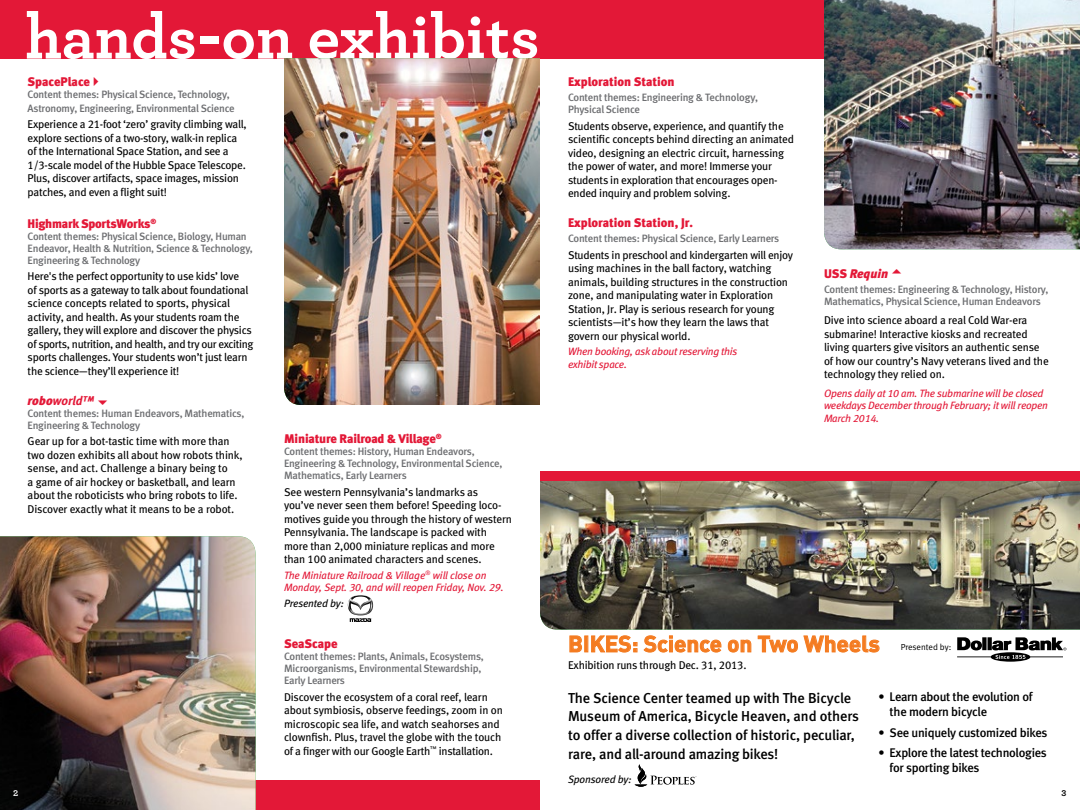
<style>
.page{position:relative;width:1080px;height:810px;background:#fff}
.page>*{position:absolute;margin:0;border:0;box-sizing:border-box;transform-origin:0 0}
.t1{font:65px "Archer Bold LF";color:#fff}
.t2{font:700 22.5px "DIN";color:#f47b20}
.t3{font:14.38px/18.8px "Meta Medium LF";letter-spacing:-.005em;color:#000}
.t4{font:12.5px/15px "Meta Medium LF";letter-spacing:-.02em;color:#000}
.t5{font:12.5px "Meta Black Lf";letter-spacing:-.01em;color:#e31837}
.t6{font:italic 12.5px "Meta Bold Lf";letter-spacing:-.005em;color:#e31837}
.t7{font:italic 12.5px "Meta Black Lf";color:#e31837}
.t8{font:11.25px/13.5px "Meta Book LF";letter-spacing:-.015em;color:#000}
.t9{font:10.62px/12px "Meta Medium LF";letter-spacing:-.02em;color:#6d6e71}
.t10{font:italic 10.62px/12.8px "Meta Book LF";letter-spacing:-.02em;color:#e31837}
.t11{font:italic 10.62px "Meta Book LF";letter-spacing:-.015em;color:#000}
.t12{font:8.75px "Meta Normal LF";color:#000}
.t13{font:8.75px "Archer Bold LF";color:#000}
.t14{font:8.75px "Archer Bold LF";color:#fff}
.s1{font-family:"Meta Black Lf"}
.s2{font-style:normal}
</style>
<div class="page">
<div style="left:0;top:0;width:1080px;height:58px;background:#e31837"></div>
<div style="left:0;top:781px;width:540px;height:29px;background:#e31837"></div>
<img style="left:824px;top:0;width:256px;height:249px">
<img style="left:0;top:536px;width:256px;height:274px">
<img style="left:540px;top:481px;width:540px;height:149px">
<svg style="left:570px;top:636px;width:12px;height:16px"></svg>
<svg style="left:591px;top:635px;width:46px;height:17px"></svg>
<svg style="left:644px;top:635px;width:77px;height:17px"></svg>
<svg style="left:728px;top:640px;width:23px;height:12px"></svg>
<svg style="left:758px;top:636px;width:40px;height:16px"></svg>
<svg style="left:804px;top:636px;width:75px;height:16px"></svg>
<div style="left:540px;top:471px;width:540px;height:10px;background:#e31837"></div>
<svg style="left:957px;top:637px;width:109px;height:25px"></svg>
<img style="left:284px;top:58px;width:256px;height:347px">
<svg style="left:635px;top:764px;width:62px;height:23px"></svg>
<img style="left:348px;top:595px;width:25px;height:27px">
<h1 class="t1" style="left:25px;top:-4px;width:516px">hands-on exhibits</h1>
<p class="t5" style="left:28px;top:75px;width:64px">SpacePlace</p>
<p class="t9" style="left:28px;top:88px;width:209px;line-height:13.5px">Content themes: Physical Science, Technology,<br>Astronomy, Engineering, Environmental Science</p>
<p class="t8" style="left:28px;top:118px;width:221px">Experience a 21-foot ‘zero’ gravity climbing wall, explore sections of a two-story, walk-in replica of the International Space Station, and see a 1/3-scale model of the Hubble Space Telescope.<br>Plus, discover artifacts, space images, mission patches, and even a flight suit!</p>
<p class="t5" style="left:28px;top:216px;width:130px">Highmark SportsWorks<sup>®</sup></p>
<p class="t9" style="left:28px;top:230px;width:227px">Content themes: Physical Science, Biology, Human<br>Endeavor, Health &amp; Nutrition, Science &amp; Technology,<br>Engineering &amp; Technology</p>
<p class="t8" style="left:28px;top:269px;width:227px">Here's the perfect opportunity to use kids’ love<br>of sports as a gateway to talk about foundational science concepts related to sports, physical activity, and health. As your students roam the gallery, they will explore and discover the physics of sports, nutrition, and health, and try our exciting sports challenges. Your students won’t just learn the science—they’ll experience it!</p>
<p class="t6" style="left:28px;top:393px;width:68px"><span class="s1">robo</span>world™</p>
<p class="t9" style="left:28px;top:407px;width:218px">Content themes: Human Endeavors, Mathematics,<br>Engineering &amp; Technology</p>
<p class="t8" style="left:28px;top:434px;width:217px">Gear up for a bot-tastic time with more than two dozen exhibits all about how robots think, sense, and act. Challenge a binary being to<br>a game of air hockey or basketball, and learn about the roboticists who bring robots to life.<br>Discover exactly what it means to be a robot.</p>
<p class="t5" style="left:284px;top:431px;width:159px">Miniature Railroad &amp; Village<sup>®</sup></p>
<p class="t9" style="left:284px;top:445px;width:220px">Content themes: History, Human Endeavors,<br>Engineering &amp; Technology, Environmental Science,<br>Mathematics, Early Learners</p>
<p class="t8" style="left:284px;top:485px;width:229px">See western Pennsylvania’s landmarks as<br>you’ve never seen them before! Speeding loco&shy;motives guide you through the history of western Pennsylvania. The landscape is packed with more than 2,000 miniature replicas and more than 100 animated characters and scenes.</p>
<p class="t10" style="left:284px;top:569px;width:221px">The Miniature Railroad &amp; Village<sup>®</sup> will close on<br>Monday, Sept. 30, and will reopen Friday, Nov. 29.</p>
<p class="t11" style="left:284px;top:597px;width:61px">Presented by:</p>
<p class="t5" style="left:284px;top:637px;width:55px">SeaScape</p>
<p class="t9" style="left:284px;top:651px;width:201px">Content themes: Plants, Animals, Ecosystems,<br>Microorganisms, Environmental Stewardship,<br>Early Learners</p>
<p class="t8" style="left:284px;top:690px;width:220px">Discover the ecosystem of a coral reef, learn about symbiosis, observe feedings, zoom in on microscopic sea life, and watch seahorses and clownfish. Plus, travel the globe with the touch of a finger with our Google Earth<sup>™</sup> installation.</p>
<p class="t14" style="left:13px;top:788px;width:7px">2</p>
<p class="t5" style="left:568px;top:75px;width:108px">Exploration Station</p>
<p class="t9" style="left:568px;top:92px;width:192px">Content themes: Engineering &amp; Technology,<br>Physical Science</p>
<p class="t8" style="left:568px;top:119px;width:227px">Students observe, experience, and quantify the scientific concepts behind directing an animated video, designing an electric circuit, harnessing the power of water, and more! Immerse your students in exploration that encourages open&shy;ended inquiry and problem solving.</p>
<p class="t5" style="left:568px;top:215px;width:126px">Exploration Station, Jr.</p>
<p class="t9" style="left:568px;top:232px;width:213px">Content themes: Physical Science, Early Learners</p>
<p class="t8" style="left:568px;top:248px;width:227px">Students in preschool and kindergarten will enjoy using machines in the ball factory, watching animals, building structures in the construction zone, and manipulating water in Exploration Station, Jr. Play is serious research for young scientists—it’s how they learn the laws that govern our physical world.</p>
<p class="t10" style="left:568px;top:345px;width:171px">When booking, ask about reserving this exhibit space.</p>
<p class="t7" style="left:824px;top:266px;width:66px"><span class="s2">USS</span> Requin</p>
<p class="t9" style="left:824px;top:283px;width:226px">Content themes: Engineering &amp; Technology, History,<br>Mathematics, Physical Science, Human Endeavors</p>
<p class="t8" style="left:824px;top:313px;width:226px">Dive into science aboard a real Cold War-era submarine! Interactive kiosks and recreated living quarters give visitors an authentic sense of how our country’s Navy veterans lived and the technology they relied on.</p>
<p class="t10" style="left:824px;top:386px;width:226px">Opens daily at 10 am. The submarine will be closed weekdays December through February; it will reopen<br>March 2014.</p>
<h2 class="t2" style="left:568px;top:629px;width:313px">BIKES: Science on Two Wheels</h2>
<p class="t12" style="left:901px;top:642px;width:52px">Presented by:</p>
<p class="t8" style="left:568px;top:658px;width:180px">Exhibition runs through Dec. 31, 2013.</p>
<p class="t3" style="left:568px;top:688px;width:292px">The Science Center teamed up with The Bicycle Museum of America, Bicycle Heaven, and others to offer a diverse collection of historic, peculiar, rare, and all-around amazing bikes!</p>
<p class="t11" style="left:568px;top:773px;width:65px">Sponsored by:</p>
<p class="t4" style="left:890px;top:689px;width:145px;text-indent:-11px">• Learn about the evolution of the modern bicycle</p>
<p class="t4" style="left:878px;top:725px;width:171px">• See uniquely customized bikes</p>
<p class="t4" style="left:890px;top:745px;width:159px;text-indent:-11px">• Explore the latest technologies for sporting bikes</p>
<p class="t13" style="left:1061px;top:788px;width:6px">3</p>
</div>
